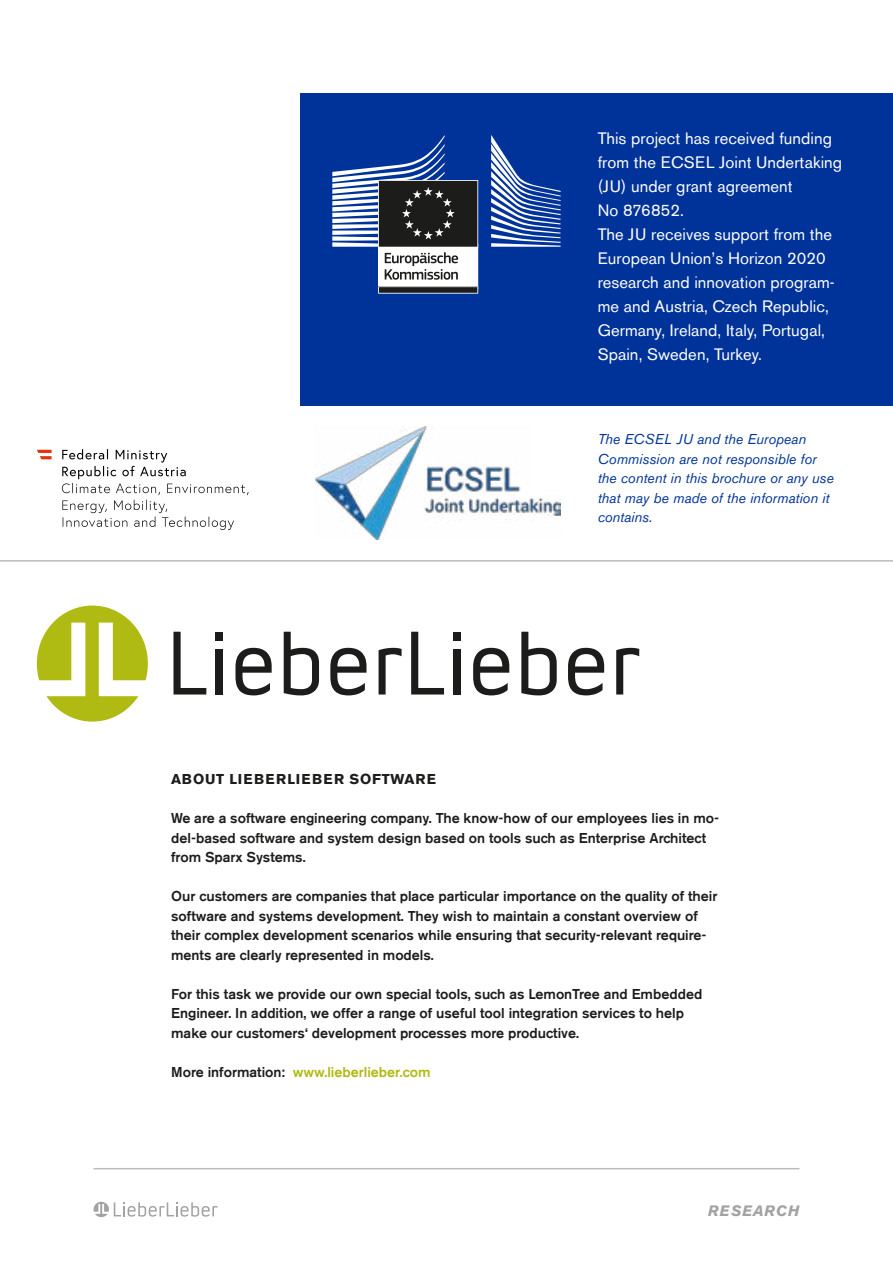
<style>
.page{position:relative;width:893px;height:1263px;background:#fff}
.page>*{position:absolute;margin:0;border:0;box-sizing:border-box;transform-origin:0 0}
.t1{font:16.5px/24px "Akzidenz Grotesk BE";letter-spacing:.005em;color:#fff}
.t2{font:15px "Berthold Akzidenz Grotesk BE Bd I";letter-spacing:.07em;color:#a3a2a2}
.t3{font:14.25px/19.5px "Berthold Akzidenz Grotesk BE Md 2";color:#1c1c1b}
.t4{font:italic 14.25px/19.5px "Akzidenz Grotesk BE";color:#039}
.t5{font:14.25px "Berthold Akzidenz Grotesk BE Md 2";color:#afba12}
.t6{font:700 14.25px "Akzidenz Grotesk BE";letter-spacing:.08em;color:#1c1c1b}
.s1{color:#1c1c1b}
</style>
<div class="page">
<hr style="left:94px;top:1168px;width:705px;height:1px;background:#bcbbbb">
<svg style="left:94px;top:1202px;width:124px;height:15px"></svg>
<div style="left:216px;top:632px;width:7px;height:8px;background:#1c1c1b"></div>
<div style="left:454px;top:632px;width:7px;height:8px;background:#1c1c1b"></div>
<svg style="left:173px;top:632px;width:33px;height:62px"></svg>
<div style="left:216px;top:649px;width:7px;height:45px;background:#1c1c1b"></div>
<svg style="left:235px;top:648px;width:37px;height:47px"></svg>
<svg style="left:284px;top:632px;width:35px;height:63px"></svg>
<svg style="left:330px;top:648px;width:36px;height:47px"></svg>
<svg style="left:379px;top:648px;width:23px;height:46px"></svg>
<svg style="left:411px;top:632px;width:33px;height:62px"></svg>
<div style="left:454px;top:649px;width:7px;height:45px;background:#1c1c1b"></div>
<svg style="left:473px;top:648px;width:36px;height:47px"></svg>
<svg style="left:521px;top:632px;width:36px;height:63px"></svg>
<svg style="left:568px;top:648px;width:36px;height:47px"></svg>
<svg style="left:616px;top:648px;width:23px;height:46px"></svg>
<svg style="left:37px;top:605px;width:111px;height:117px"></svg>
<div style="left:300px;top:94px;width:593px;height:312px;background:#039"></div>
<svg style="left:491px;top:135px;width:70px;height:112px"></svg>
<svg style="left:332px;top:135px;width:146px;height:159px"></svg>
<img style="left:315px;top:427px;width:246px;height:112px">
<svg style="left:62px;top:449px;width:187px;height:81px"></svg>
<svg style="left:37px;top:450px;width:15px;height:9px"></svg>
<hr style="left:0;top:560px;width:893px;height:2px;background:#bcbbbb">
<p class="t1" style="left:598px;top:126px;width:246px">This project has received funding from the ECSEL Joint Undertaking (JU) under grant agreement<br>No 876852.<br>The JU receives support from the<br>European Union’s Horizon 2020 research and innovation program&shy;me and Austria, Czech Republic,<br>Germany, Ireland, Italy, Portugal,<br>Spain, Sweden, Turkey.</p>
<p class="t4" style="left:598px;top:430px;width:238px">The ECSEL JU and the European<br>Commission are not responsible for the content in this brochure or any use that may be made of the information it contains.</p>
<p class="t6" style="left:171px;top:771px;width:266px">ABOUT LIEBERLIEBER SOFTWARE</p>
<p class="t3" style="left:171px;top:808px;width:550px">We are a software engineering company. The know-how of our employees lies in mo&shy;del-based software and system design based on tools such as Enterprise Architect from Sparx Systems.</p>
<p class="t3" style="left:171px;top:886px;width:548px">Our customers are companies that place particular importance on the quality of their software and systems development. They wish to maintain a constant overview of their complex development scenarios while ensuring that security-relevant require&shy;ments are clearly represented in models.</p>
<p class="t3" style="left:171px;top:984px;width:533px">For this task we provide our own special tools, such as LemonTree and Embedded<br>Engineer. In addition, we offer a range of useful tool integration services to help make our customers‘ development processes more productive.</p>
<p class="t5" style="left:171px;top:1063px;width:261px"><span class="s1">More information:</span> www.lieberlieber.com</p>
<p class="t2" style="left:708px;top:1202px;width:93px">RESEARCH</p>
</div>
